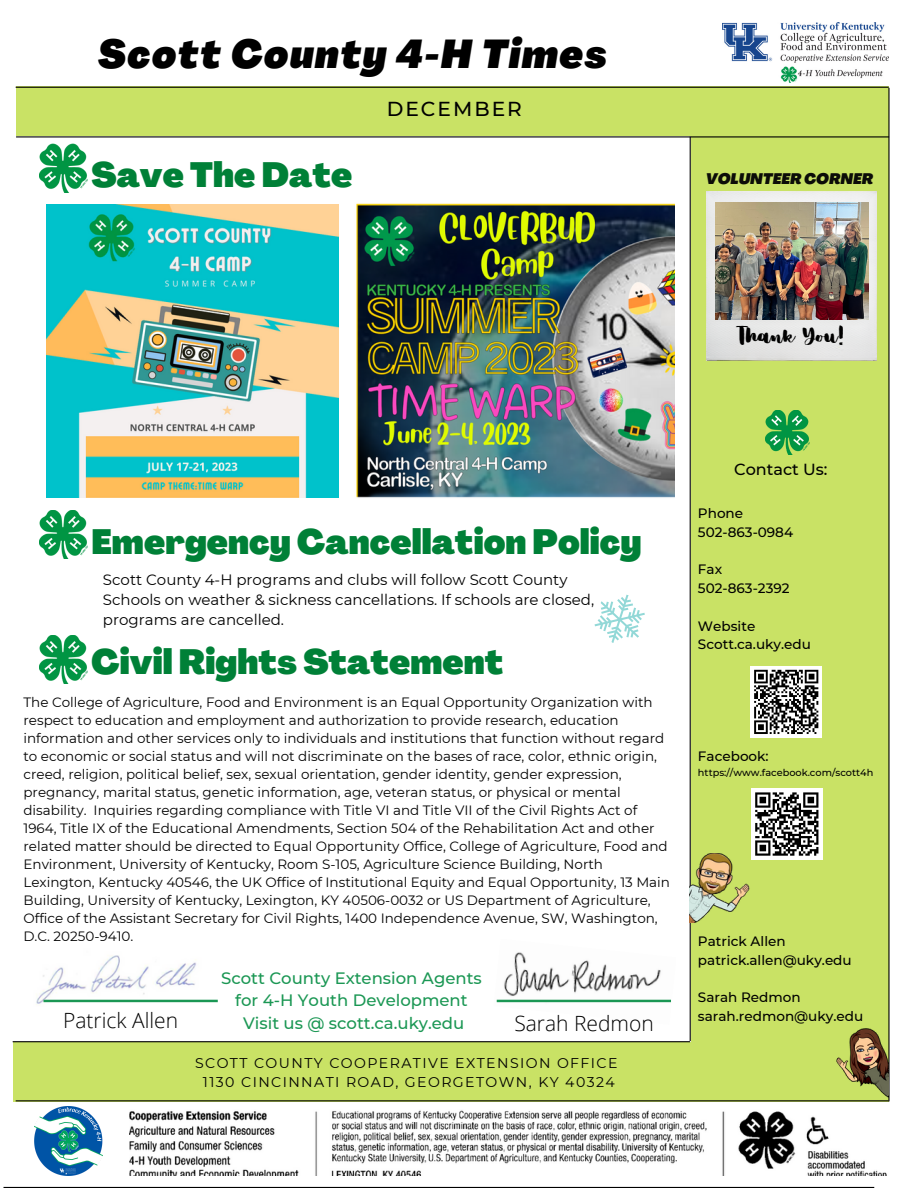
<style>
.page{position:relative;width:918px;height:1188px;background:#fff}
.page>*{position:absolute;margin:0;border:0;box-sizing:border-box;transform-origin:0 0}
.t1{font:italic 900 39.45px "Agrandir";letter-spacing:.04em;color:#000}
.t2{font:900 34.5px "Agrandir";color:#008037}
.t3{font:22.5px "Bloom Skirt";color:#000}
.t4{font:300 21px "Open Sans";color:#000}
.t5{font:500 20.25px "Montserrat";letter-spacing:.1em;color:#000}
.t6{font:500 16.5px/22.5px "Montserrat";color:#1b9754;text-align:center}
.t7{font:500 16.05px "Montserrat";color:#000}
.t8{font:15px/20.2px "Montserrat";color:#000}
.t9{font:italic 900 15px "Agrandir";color:#0c0d08}
.t10{font:14.1px/19px "Montserrat";letter-spacing:.1em;color:#000;text-align:center}
.t11{font:500 13.65px/18.8px "Montserrat";color:#000}
.t12{font:13.5px/18px "Montserrat";color:#000}
.t13{font:500 9.75px "Montserrat";color:#000}
</style>
<div class="page">
<div style="left:13px;top:1042px;width:717px;height:60px;background:#c9e265"></div>
<hr style="left:13px;top:1041px;width:677px;height:1px;background:#000">
<div style="left:691px;top:130px;width:198px;height:972px;background:#c9e265"></div>
<div style="left:16px;top:87px;width:873px;height:49px;background:#c9e265"></div>
<hr style="left:16px;top:87px;width:873px;height:1px;background:#000">
<img style="left:129px;top:1110px;width:758px;height:65px">
<hr style="left:888px;top:88px;width:2px;height:1013px;background:#000">
<img style="left:34px;top:1107px;width:69px;height:68px">
<img style="left:722px;top:23px;width:167px;height:59px">
<hr style="left:16px;top:136px;width:873px;height:1px;background:#000">
<hr style="left:4px;top:1187px;width:870px;height:1px;background:#000">
<hr style="left:690px;top:137px;width:1px;height:904px;background:#000">
<img style="left:707px;top:191px;width:169px;height:170px">
<hr style="left:16px;top:1100px;width:873px;height:1px;background:#000">
<img style="left:766px;top:410px;width:44px;height:45px">
<img style="left:690px;top:853px;width:60px;height:69px">
<img style="left:836px;top:1028px;width:52px;height:70px">
<div style="left:751px;top:788px;width:72px;height:72px;background:#fff"></div>
<svg style="left:755px;top:792px;width:64px;height:64px"></svg>
<div style="left:750px;top:666px;width:72px;height:72px;background:#fff"></div>
<svg style="left:754px;top:669px;width:65px;height:65px"></svg>
<img style="left:496px;top:952px;width:175px;height:51px">
<svg style="left:497px;top:1000px;width:174px;height:2px"></svg>
<img style="left:36px;top:955px;width:174px;height:50px">
<svg style="left:44px;top:1000px;width:174px;height:2px"></svg>
<img style="left:356px;top:203px;width:318px;height:295px">
<img style="left:39px;top:144px;width:49px;height:48px">
<img style="left:39px;top:635px;width:49px;height:48px">
<img style="left:46px;top:205px;width:293px;height:292px">
<img style="left:39px;top:510px;width:49px;height:49px">
<svg style="left:594px;top:594px;width:51px;height:49px"></svg>
<img style="left:716px;top:203px;width:153px;height:117px">
<h1 class="t1" style="left:98px;top:39px;width:511px">Scott County 4-H Times</h1>
<h3 class="t5" style="left:387px;top:96px;width:137px">DECEMBER</h3>
<h2 class="t2" style="left:91px;top:161px;width:263px">Save The Date</h2>
<p class="t9" style="left:706px;top:172px;width:169px">VOLUNTEER CORNER</p>
<h3 class="t3" style="left:739px;top:322px;width:107px">Thank You!</h3>
<h2 class="t2" style="left:91px;top:528px;width:552px">Emergency Cancellation Policy</h2>
<p class="t8" style="left:103px;top:569px;width:493px">Scott County 4-H programs and clubs will follow Scott County<br>Schools on weather &amp; sickness cancellations. If schools are closed, programs are cancelled.</p>
<h2 class="t2" style="left:91px;top:648px;width:414px">Civil Rights Statement</h2>
<p class="t12" style="left:24px;top:693px;width:648px">The College of Agriculture, Food and Environment is an Equal Opportunity Organization with respect to education and employment and authorization to provide research, education information and other services only to individuals and institutions that function without regard to economic or social status and will not discriminate on the bases of race, color, ethnic origin, creed, religion, political belief, sex, sexual orientation, gender identity, gender expression, pregnancy, marital status, genetic information, age, veteran status, or physical or mental disability. Inquiries regarding compliance with Title VI and Title VII of the Civil Rights Act of 1964, Title IX of the Educational Amendments, Section 504 of the Rehabilitation Act and other related matter should be directed to Equal Opportunity Office, College of Agriculture, Food and Environment, University of Kentucky, Room S-105, Agriculture Science Building, North Lexington, Kentucky 40546, the UK Office of Institutional Equity and Equal Opportunity, 13 Main Building, University of Kentucky, Lexington, KY 40506-0032 or US Department of Agriculture, Office of the Assistant Secretary for Civil Rights, 1400 Independence Avenue, SW, Washington, D.C. 20250-9410.</p>
<p class="t6" style="left:221px;top:967px;width:262px">Scott County Extension Agents for 4-H Youth Development<br>Visit us @ scott.ca.uky.edu</p>
<h3 class="t4" style="left:63px;top:1006px;width:116px">Patrick Allen</h3>
<h3 class="t4" style="left:514px;top:1008px;width:141px">Sarah Redmon</h3>
<p class="t10" style="left:195px;top:1053px;width:424px">SCOTT COUNTY COOPERATIVE EXTENSION OFFICE<br>1130 CINCINNATI ROAD, GEORGETOWN, KY 40324</p>
<p class="t7" style="left:734px;top:460px;width:95px">Contact Us:</p>
<p class="t11" style="left:698px;top:504px;width:97px">Phone<br>502-863-0984</p>
<p class="t11" style="left:698px;top:560px;width:93px">Fax<br>502-863-2392</p>
<p class="t11" style="left:698px;top:616px;width:115px">Website<br>Scott.ca.uky.edu</p>
<p class="t11" style="left:698px;top:747px;width:72px">Facebook:</p>
<p class="t13" style="left:698px;top:767px;width:177px">https://www.facebook.com/scott4h</p>
<p class="t11" style="left:698px;top:932px;width:155px">Patrick Allen patrick.allen@uky.edu</p>
<p class="t11" style="left:698px;top:988px;width:167px">Sarah Redmon sarah.redmon@uky.edu</p>
</div>
